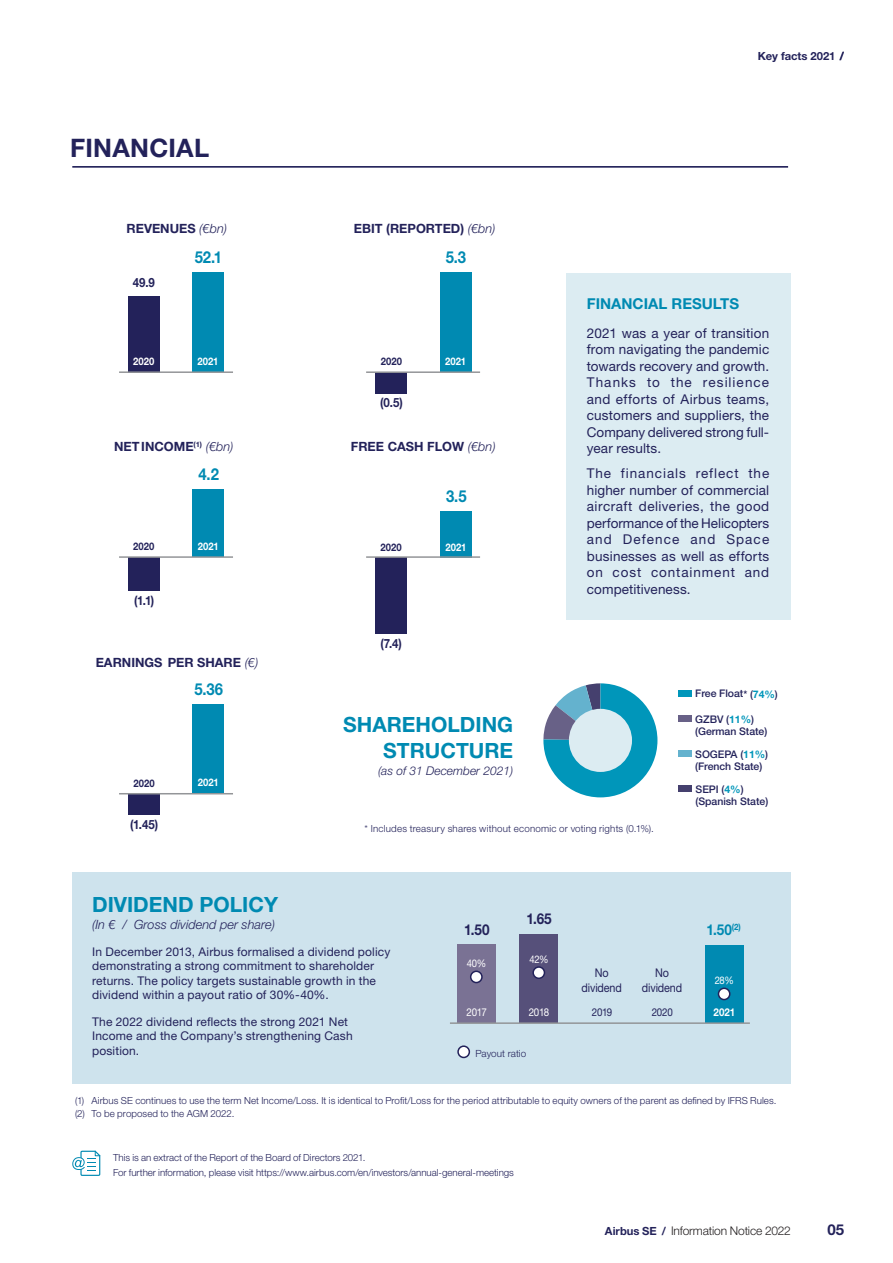
<style>
.page{position:relative;width:893px;height:1263px;background:#fff}
.page>*{position:absolute;margin:0;border:0;box-sizing:border-box;transform-origin:0 0}
.t1{font:700 25.5px "Helvetica Neue LT Std";letter-spacing:.01em;color:#23225a}
.t2{font:700 21px/25.2px "Helvetica Neue LT Std";color:#008ab2;text-align:right}
.t3{font:700 16.5px "Helvetica Neue LT Std";color:#008ab2;scale:.9 1}
.t4{font:700 15px "Helvetica Neue LT Std";color:#008ab2}
.t5{font:700 15px "Helvetica Neue LT Std";color:#23225a;scale:.9 1}
.t6{font:700 15px "Helvetica Neue LT Std";color:#008ab2;scale:.9 1}
.t7{font:700 15px "Helvetica Neue LT Std";color:#23225a}
.t8{font:13.5px/16.5px "Helvetica Neue LT Std";letter-spacing:.01em;color:#23225a;text-align:justify}
.t9{font:700 12.75px "Helvetica Neue LT Std";color:#23225a}
.t10{font:italic 300 12.75px "Helvetica Neue LT Std";color:#23225a}
.t11{font:700 12.75px "Helvetica Neue LT Std";color:#23225a;scale:.9 1}
.t12{font:12px/14.4px "Helvetica Neue LT Std";letter-spacing:.015em;color:#23225a}
.t13{font:300 12px "Helvetica Neue LT Pro";letter-spacing:-.015em;color:#231f20}
.t14{font:italic 300 12px "Helvetica Neue LT Std";color:#23225a}
.t15{font:12px/14.4px "Helvetica Neue LT Std";letter-spacing:-.015em;color:#23225a;text-align:center;scale:.9 1}
.t16{font:700 11.25px "Helvetica Neue LT Std";letter-spacing:-.005em;color:#23225a}
.t17{font:10.8px "Helvetica Neue LT Std";letter-spacing:-.035em;color:#fff;scale:.9 1}
.t18{font:10.8px "Helvetica Neue LT Std";letter-spacing:-.02em;color:#23225a;scale:.9 1}
.t19{font:700 10.8px "Helvetica Neue LT Std";color:#fff;scale:.9 1}
.t20{font:500 10.5px/12px "Helvetica Neue LT Std";letter-spacing:-.005em;color:#23225a}
.t21{font:700 10.5px "Helvetica Neue LT Std";letter-spacing:.005em;color:#fff;scale:.9 1}
.t22{font:700 10.5px "Helvetica Neue LT Std";letter-spacing:.015em;color:#23225a;scale:.9 1}
.t23{font:10.5px "Helvetica Neue LT Std";color:#fff;scale:.9 1}
.t24{font:300 9.9px "Helvetica Neue LT Std";color:#23225a}
.t25{font:300 9.75px/15.5px "Helvetica Neue LT Std";color:#23225a}
.t26{font:300 9.75px "Helvetica Neue LT Std";letter-spacing:.02em;color:#23225a}
.s1{font-weight:300;font-style:italic}
.s2{font-weight:700;color:#0096ba}
.s3{font-family:"Helvetica Neue LT Std";font-weight:700;font-size:11.25px;color:#23225a}
</style>
<div class="page">
<div style="left:440px;top:272px;width:31px;height:100px;background:#008ab2"></div>
<div style="left:72px;top:872px;width:719px;height:212px;background:#cee3ed"></div>
<svg style="left:543px;top:683px;width:114px;height:114px;background:#1b91b4"></svg>
<div style="left:569px;top:709px;width:63px;height:63px;background:#dcecf2;border-radius:50%"></div>
<svg style="left:72px;top:1150px;width:29px;height:26px"></svg>
<div style="left:566px;top:273px;width:224px;height:346px;background:#dcecf2"></div>
<div style="left:678px;top:715px;width:13px;height:6px;background:#686187"></div>
<div style="left:679px;top:785px;width:13px;height:6px;background:#45406e"></div>
<div style="left:678px;top:750px;width:13px;height:6px;background:#64b2ce"></div>
<div style="left:678px;top:691px;width:13px;height:6px;background:#0096ba"></div>
<hr style="left:72px;top:166px;width:716px;height:2px;background:#23225a">
<div style="left:375px;top:372px;width:32px;height:21px;background:#23225a"></div>
<div style="left:458px;top:1046px;width:11px;height:11px;background:#fff;border-radius:50%"></div>
<div style="left:457px;top:1045px;width:13px;height:13px;border:2px solid #23225a;border-radius:50%"></div>
<div style="left:128px;top:296px;width:31px;height:76px;background:#23225a"></div>
<div style="left:192px;top:272px;width:32px;height:100px;background:#008ab2"></div>
<hr style="left:119px;top:371px;width:114px;height:2px;background:#939598">
<div style="left:193px;top:489px;width:31px;height:68px;background:#008ab2"></div>
<div style="left:128px;top:557px;width:32px;height:34px;background:#23225a"></div>
<hr style="left:119px;top:556px;width:114px;height:2px;background:#939598">
<div style="left:193px;top:704px;width:31px;height:89px;background:#008ab2"></div>
<div style="left:128px;top:794px;width:32px;height:21px;background:#23225a"></div>
<hr style="left:119px;top:793px;width:114px;height:1px;background:#939598">
<hr style="left:366px;top:371px;width:114px;height:2px;background:#939598">
<div style="left:440px;top:511px;width:32px;height:46px;background:#008ab2"></div>
<div style="left:375px;top:557px;width:32px;height:76px;background:#23225a"></div>
<hr style="left:366px;top:556px;width:114px;height:2px;background:#939598">
<div style="left:457px;top:945px;width:39px;height:78px;background:#7a7294"></div>
<div style="left:519px;top:934px;width:39px;height:89px;background:#56507a"></div>
<div style="left:705px;top:945px;width:39px;height:78px;background:#008ab2"></div>
<div style="left:718px;top:988px;width:12px;height:11px;background:#fff;border-radius:50%"></div>
<div style="left:718px;top:987px;width:12px;height:13px;border:2px solid #23225a;border-radius:50%"></div>
<div style="left:533px;top:967px;width:11px;height:11px;background:#fff;border-radius:50%"></div>
<div style="left:532px;top:966px;width:13px;height:13px;border:2px solid #23225a;border-radius:50%"></div>
<div style="left:471px;top:971px;width:11px;height:11px;background:#fff;border-radius:50%"></div>
<div style="left:470px;top:970px;width:13px;height:13px;border:2px solid #23225a;border-radius:50%"></div>
<hr style="left:450px;top:1022px;width:300px;height:2px;background:#939598">
<h1 class="t1" style="left:70px;top:139px;width:140px">FINANCIAL</h1>
<p class="t9" style="left:127px;top:223px;width:102px">REVENUES <span class="s1">(€bn)</span></p>
<p class="t11" style="left:133px;top:277px;width:26px">49.9</p>
<p class="t21" style="left:133px;top:358px;width:25px">2020</p>
<p class="t3" style="left:195px;top:251px;width:32px">52.1</p>
<p class="t21" style="left:197px;top:358px;width:25px">2021</p>
<p class="t9" style="left:114px;top:442px;width:121px">NET INCOME<sup>(1)</sup> <span class="s1">(€bn)</span></p>
<p class="t3" style="left:198px;top:468px;width:24px">4.2</p>
<p class="t22" style="left:133px;top:542px;width:25px">2020</p>
<p class="t11" style="left:134px;top:596px;width:24px">(1.1 )</p>
<p class="t21" style="left:198px;top:542px;width:25px">2021</p>
<p class="t9" style="left:96px;top:657px;width:165px">EARNINGS PER SHARE <span class="s1">(€ )</span></p>
<p class="t3" style="left:194px;top:683px;width:33px">5.36</p>
<p class="t22" style="left:133px;top:779px;width:25px">2020</p>
<p class="t11" style="left:130px;top:820px;width:33px">(1.45)</p>
<p class="t21" style="left:198px;top:778px;width:25px">2021</p>
<p class="t9" style="left:354px;top:223px;width:143px">EBIT (REPORTED) <span class="s1">(€bn)</span></p>
<p class="t3" style="left:446px;top:251px;width:24px">5.3</p>
<p class="t22" style="left:381px;top:357px;width:25px">2020</p>
<p class="t11" style="left:380px;top:398px;width:27px">(0.5)</p>
<p class="t21" style="left:445px;top:358px;width:25px">2021</p>
<p class="t9" style="left:351px;top:441px;width:146px">FREE CASH FLOW <span class="s1">(€bn)</span></p>
<p class="t22" style="left:380px;top:543px;width:25px">2020</p>
<p class="t11" style="left:380px;top:638px;width:25px">(7.4)</p>
<p class="t3" style="left:446px;top:490px;width:24px">3.5</p>
<p class="t21" style="left:445px;top:543px;width:25px">2021</p>
<h2 class="t2" style="left:343px;top:715px;width:171px">SHAREHOLDING<br>STRUCTURE</h2>
<p class="t14" style="left:378px;top:766px;width:137px">(as of 31 December 2021)</p>
<p class="t16" style="left:758px;top:52px;width:88px">Key facts 2021 /</p>
<p class="t4" style="left:587px;top:298px;width:154px">FINANCIAL RESULTS</p>
<p class="t8" style="left:587px;top:326px;width:184px">2021 was a year of transition from navigating the pandemic towards recovery and growth.<br>Thanks to the resilience and efforts of Airbus teams, customers and suppliers, the Company delivered strong full&shy;year results.</p>
<p class="t8" style="left:587px;top:467px;width:184px">The financials reflect the higher number of commercial aircraft deliveries, the good performance of the Helicopters and Defence and Space businesses as well as efforts on cost containment and competitiveness.</p>
<p class="t20" style="left:695px;top:688px;width:84px">Free Float* (<span class="s2">74 %</span>)</p>
<p class="t20" style="left:695px;top:714px;width:74px">GZBV (<span class="s2">11 %</span>) (German State)</p>
<p class="t20" style="left:695px;top:749px;width:74px">SOGEPA (<span class="s2">11 %</span>) (French State)</p>
<p class="t20" style="left:696px;top:784px;width:74px">SEPI (<span class="s2">4 %</span>) (Spanish State)</p>
<p class="t26" style="left:365px;top:825px;width:291px">* Includes treasury shares without economic or voting rights (0.1%).</p>
<h2 class="t2" style="left:92px;top:894px;width:187px">DIVIDEND POLICY</h2>
<p class="t10" style="left:92px;top:920px;width:185px">(In € / Gross dividend per share)</p>
<p class="t12" style="left:92px;top:946px;width:300px">In December 2013, Airbus formalised a dividend policy demonstrating a strong commitment to shareholder returns. The policy targets sustainable growth in the dividend within a payout ratio of 30%-40%.</p>
<p class="t12" style="left:92px;top:1016px;width:262px">The 2022 dividend reflects the strong 2021 Net<br>Income and the Company’s strengthening Cash position.</p>
<p class="t5" style="left:464px;top:924px;width:30px">1.50</p>
<p class="t23" style="left:467px;top:959px;width:23px">40%</p>
<p class="t17" style="left:467px;top:1008px;width:24px">2017</p>
<p class="t5" style="left:526px;top:913px;width:30px">1.65</p>
<p class="t23" style="left:529px;top:955px;width:23px">42%</p>
<p class="t17" style="left:529px;top:1008px;width:24px">2018</p>
<p class="t24" style="left:475px;top:1049px;width:52px">Payout ratio</p>
<p class="t6" style="left:706px;top:924px;width:40px">1.50<sup>(2)</sup></p>
<p class="t15" style="left:582px;top:967px;width:46px">No dividend</p>
<p class="t23" style="left:715px;top:976px;width:23px">28%</p>
<p class="t15" style="left:642px;top:967px;width:46px">No dividend</p>
<p class="t18" style="left:592px;top:1008px;width:24px">2019</p>
<p class="t18" style="left:652px;top:1008px;width:25px">2020</p>
<p class="t19" style="left:713px;top:1008px;width:26px">2021</p>
<p class="t25" style="left:75px;top:1096px;width:703px;line-height:12.6px">(1 ) Airbus SE continues to use the term Net Income/Loss. It is identical to Profit/Loss for the period attributable to equity owners of the parent as defined by IFRS Rules. (2) To be proposed to the AGM 2022.</p>
<p class="t25" style="left:113px;top:1151px;width:402px">This is an extract of the Report of the Board of Directors 2021.<br>For further information, please visit https://www.airbus.com/en/investors/annual-general-meetings</p>
<p class="t13" style="left:605px;top:1226px;width:188px"><span class="s3">Airbus SE /</span> Information Notice 2022</p>
<p class="t7" style="left:827px;top:1224px;width:18px">05</p>
</div>
